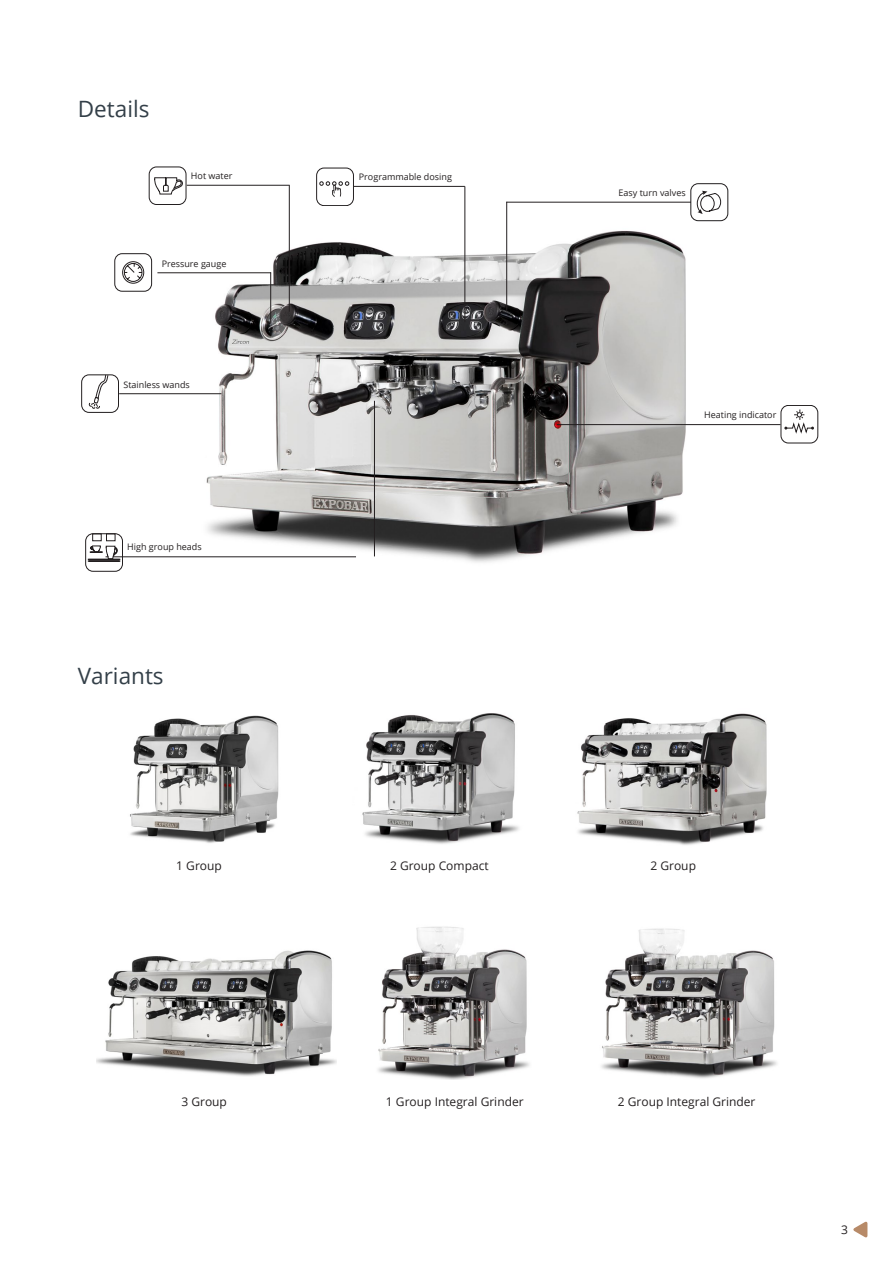
<style>
.page{position:relative;width:893px;height:1263px;background:#fff}
.page>*{position:absolute;margin:0;border:0;box-sizing:border-box;transform-origin:0 0}
.t1{font:22.5px "Open Sans";color:#333f48}
.t2{font:12px "Open Sans";color:#231f20}
.t3{font:9px "Open Sans";color:#231f20}
</style>
<div class="page">
<img style="left:173px;top:204px;width:551px;height:359px">
<hr style="left:464px;top:186px;width:1px;height:136px;background:#231f20">
<hr style="left:506px;top:202px;width:1px;height:110px;background:#231f20">
<hr style="left:270px;top:272px;width:1px;height:51px;background:#231f20">
<hr style="left:289px;top:185px;width:1px;height:127px;background:#231f20">
<hr style="left:506px;top:202px;width:185px;height:1px;background:#231f20">
<hr style="left:354px;top:186px;width:111px;height:1px;background:#231f20">
<hr style="left:119px;top:393px;width:102px;height:1px;background:#231f20">
<hr style="left:157px;top:272px;width:114px;height:1px;background:#231f20">
<hr style="left:187px;top:185px;width:103px;height:1px;background:#231f20">
<hr style="left:106px;top:556px;width:250px;height:1px;background:#231f20">
<hr style="left:374px;top:401px;width:1px;height:155px;background:#231f20">
<hr style="left:557px;top:424px;width:224px;height:1px;background:#231f20">
<img style="left:130px;top:715px;width:149px;height:128px">
<img style="left:362px;top:713px;width:157px;height:131px">
<img style="left:577px;top:713px;width:190px;height:132px">
<img style="left:97px;top:950px;width:239px;height:126px">
<img style="left:378px;top:926px;width:152px;height:153px">
<img style="left:601px;top:928px;width:176px;height:151px">
<div style="left:690px;top:183px;width:38px;height:38px;border:1px solid #201d1e;border-radius:7px"></div>
<svg style="left:696px;top:191px;width:25px;height:23px"></svg>
<div style="left:149px;top:167px;width:37px;height:38px;border:1px solid #231f20;border-radius:7px"></div>
<svg style="left:154px;top:177px;width:31px;height:18px"></svg>
<div style="left:316px;top:168px;width:38px;height:38px;border:1px solid #231f20;border-radius:7px"></div>
<svg style="left:319px;top:181px;width:30px;height:16px"></svg>
<div style="left:114px;top:253px;width:38px;height:39px;border:1px solid #231f20;border-radius:7px"></div>
<svg style="left:122px;top:261px;width:22px;height:23px"></svg>
<div style="left:81px;top:374px;width:38px;height:38px;border:1px solid #231f20;border-radius:7px"></div>
<svg style="left:88px;top:374px;width:21px;height:35px"></svg>
<div style="left:85px;top:533px;width:38px;height:39px;border:1px solid #231f20;border-radius:7px"></div>
<svg style="left:88px;top:533px;width:33px;height:29px"></svg>
<div style="left:781px;top:405px;width:37px;height:38px;border:1px solid #231f20;border-radius:7px"></div>
<svg style="left:784px;top:409px;width:30px;height:25px"></svg>
<svg style="left:853px;top:1221px;width:14px;height:17px"></svg>
<p class="t1" style="left:78px;top:93px;width:73px">Details</p>
<p class="t3" style="left:191px;top:170px;width:43px">Hot water</p>
<p class="t3" style="left:359px;top:170px;width:95px">Programmable dosing</p>
<p class="t3" style="left:162px;top:258px;width:66px">Pressure gauge</p>
<p class="t3" style="left:123px;top:379px;width:68px">Stainless wands</p>
<p class="t3" style="left:127px;top:541px;width:76px">High group heads</p>
<p class="t1" style="left:78px;top:660px;width:87px">Variants</p>
<p class="t2" style="left:176px;top:858px;width:47px">1 Group</p>
<p class="t2" style="left:181px;top:1093px;width:47px">3 Group</p>
<p class="t2" style="left:390px;top:858px;width:100px">2 Group Compact</p>
<p class="t2" style="left:386px;top:1093px;width:139px">1 Group Integral Grinder</p>
<p class="t3" style="left:619px;top:186px;width:69px">Easy turn valves</p>
<p class="t3" style="left:704px;top:408px;width:74px">Heating indicator</p>
<p class="t2" style="left:650px;top:858px;width:47px">2 Group</p>
<p class="t2" style="left:618px;top:1093px;width:139px">2 Group Integral Grinder</p>
<p class="t2" style="left:841px;top:1222px;width:8px">3</p>
</div>
